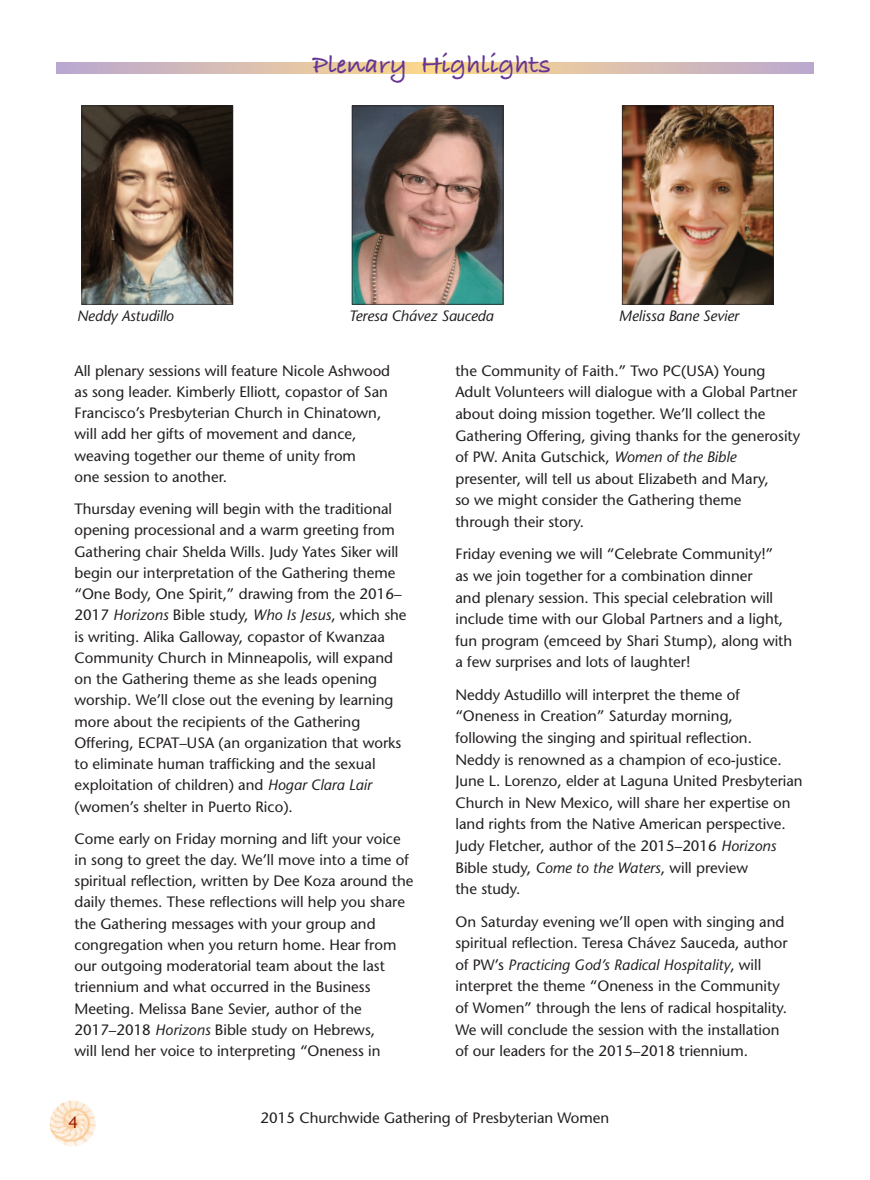
<style>
.page{position:relative;width:870px;height:1180px;background:#fff}
.page>*{position:absolute;margin:0;border:0;box-sizing:border-box;transform-origin:0 0}
.t1{font:27px "Bradley Hand ITCTT Bold";color:#653695}
.t2{font:16.5px "Stone Sans";color:#991d0b}
.t3{font:15px/21.3px "Stone Sans";color:#231f20}
.t4{font:italic 15px "Stone Sans";letter-spacing:-.01em;color:#231f20}
.s1{font-style:italic}
</style>
<div class="page">
<svg style="left:57px;top:63px;width:756px;height:11px;background:#dbc0ae"></svg>
<img style="left:50px;top:1100px;width:46px;height:46px;border-radius:23px">
<svg style="left:81px;top:106px;width:152px;height:199px;background:#5f5043"></svg>
<svg style="left:351px;top:106px;width:152px;height:199px;background:#7d6c64"></svg>
<img style="left:621px;top:106px;width:152px;height:199px">
<h1 class="t1" style="left:312px;top:44px;width:240px">Plenary Highlights</h1>
<p class="t4" style="left:77px;top:310px;width:98px">Neddy Astudillo</p>
<p class="t4" style="left:348px;top:310px;width:146px">Teresa Chávez Sauceda</p>
<p class="t4" style="left:618px;top:310px;width:121px">Melissa Bane Sevier</p>
<p class="t3" style="left:74px;top:361px;width:317px">All plenary sessions will feature Nicole Ashwood as song leader. Kimberly Elliott, copastor of San Francisco’s Presbyterian Church in Chinatown, will add her gifts of movement and dance, weaving together our theme of unity from<br>one session to another.</p>
<p class="t3" style="left:74px;top:500px;width:333px">Thursday evening will begin with the traditional opening processional and a warm greeting from Gathering chair Shelda Wills. Judy Yates Siker will begin our interpretation of the Gathering theme “One Body, One Spirit,” drawing from the 2016– 2017 <span class="s1">Horizons</span> Bible study, <span class="s1">Who Is Jesus</span>, which she is writing. Alika Galloway, copastor of Kwanzaa Community Church in Minneapolis, will expand on the Gathering theme as she leads opening worship. We’ll close out the evening by learning more about the recipients of the Gathering Offering, ECPAT–USA (an organization that works to eliminate human trafficking and the sexual exploitation of children) and <span class="s1">Hogar Clara Lair </span>(women’s shelter in Puerto Rico).</p>
<p class="t3" style="left:74px;top:829px;width:340px">Come early on Friday morning and lift your voice in song to greet the day. We’ll move into a time of spiritual reflection, written by Dee Koza around the daily themes. These reflections will help you share the Gathering messages with your group and congregation when you return home. Hear from our outgoing moderatorial team about the last triennium and what occurred in the Business Meeting. Melissa Bane Sevier, author of the 2017–2018 <span class="s1">Horizons</span> Bible study on Hebrews,<br>will lend her voice to interpreting “Oneness in</p>
<p class="t3" style="left:455px;top:361px;width:346px">the Community of Faith.” Two PC(USA) Young Adult Volunteers will dialogue with a Global Partner about doing mission together. We’ll collect the Gathering Offering, giving thanks for the generosity of PW. Anita Gutschick, <span class="s1">Women of the Bible </span>presenter, will tell us about Elizabeth and Mary,<br>so we might consider the Gathering theme<br>through their story.</p>
<p class="t3" style="left:455px;top:545px;width:338px">Friday evening we will “Celebrate Community!”<br>as we join together for a combination dinner<br>and plenary session. This special celebration will include time with our Global Partners and a light, fun program (emceed by Shari Stump), along with a few surprises and lots of laughter!</p>
<p class="t3" style="left:455px;top:685px;width:349px">Neddy Astudillo will interpret the theme of “Oneness in Creation” Saturday morning,<br>following the singing and spiritual reflection.<br>Neddy is renowned as a champion of eco-justice.<br>June L. Lorenzo, elder at Laguna United Presbyterian Church in New Mexico, will share her expertise on land rights from the Native American perspective.<br>Judy Fletcher, author of the 2015–2016 <span class="s1">Horizons </span>Bible study, <span class="s1">Come to the Waters</span>, will preview<br>the study.</p>
<p class="t3" style="left:455px;top:912px;width:333px">On Saturday evening we’ll open with singing and spiritual reflection. Teresa Chávez Sauceda, author of PW’s <span class="s1">Practicing God’s Radical Hospitality</span>, will interpret the theme “Oneness in the Community of Women” through the lens of radical hospitality.<br>We will conclude the session with the installation of our leaders for the 2015–2018 triennium.</p>
<p class="t2" style="left:69px;top:1116px;width:11px">4</p>
<p class="t3" style="left:260px;top:1109px;width:350px">2015 Churchwide Gathering of Presbyterian Women</p>
</div>
